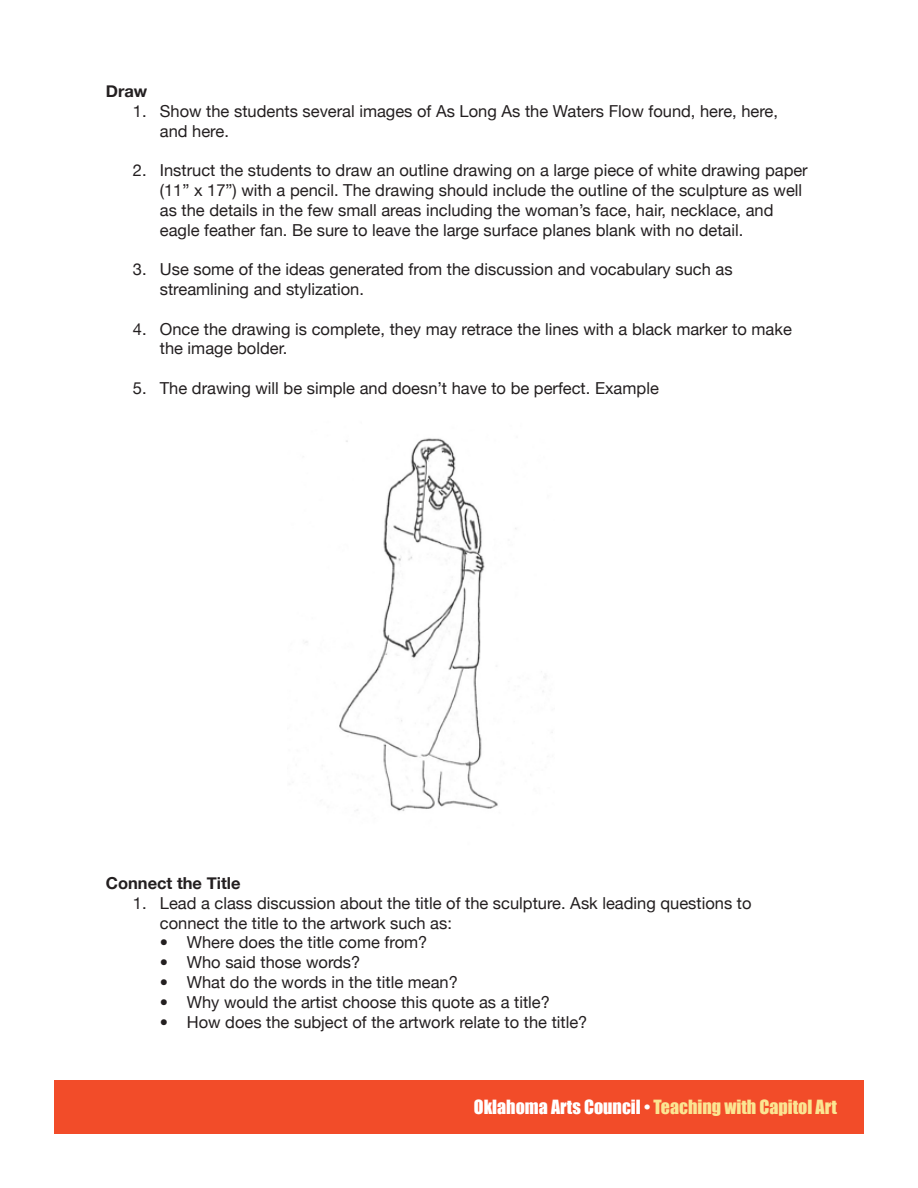
<style>
.page{position:relative;width:918px;height:1188px;background:#fff}
.page>*{position:absolute;margin:0;border:0;box-sizing:border-box;transform-origin:0 0}
.t1{font:18px "Impact";color:#fbe592}
.activities{font:16.5px/19.8px "Helvetica Neue";color:#231f20}
.activities-2{font:700 16.5px "Helvetica Neue";color:#231f20}
.s1{color:#fff}
</style>
<div class="page">
<div style="left:54px;top:1080px;width:810px;height:54px;background:#f24c29"></div>
<img style="left:305px;top:438px;width:248px;height:373px">
<p class="activities-2" style="left:106px;top:76px;width:43px">Draw</p>
<p class="activities" style="left:160px;top:100px;width:620px;text-indent:-27px">1. Show the students several images of As Long As the Waters Flow found, here, here, and here.</p>
<p class="activities" style="left:160px;top:159px;width:649px;text-indent:-27px">2. Instruct the students to draw an outline drawing on a large piece of white drawing paper (11” x 17”) with a pencil. The drawing should include the outline of the sculpture as well as the details in the few small areas including the woman’s face, hair, necklace, and eagle feather fan. Be sure to leave the large surface planes blank with no detail.</p>
<p class="activities" style="left:160px;top:258px;width:574px;text-indent:-27px">3. Use some of the ideas generated from the discussion and vocabulary such as streamlining and stylization.</p>
<p class="activities" style="left:160px;top:318px;width:634px;text-indent:-27px">4. Once the drawing is complete, they may retrace the lines with a black marker to make the image bolder.</p>
<p class="activities" style="left:133px;top:377px;width:528px">5. The drawing will be simple and doesn’t have to be perfect. Example</p>
<p class="activities-2" style="left:106px;top:868px;width:136px">Connect the Title</p>
<p class="activities" style="left:160px;top:892px;width:593px;text-indent:-27px">1. Lead a class discussion about the title of the sculpture. Ask leading questions to connect the title to the artwork such as:</p>
<p class="activities" style="left:160px;top:932px;width:269px">• Where does the title come from?</p>
<p class="activities" style="left:160px;top:951px;width:202px">• Who said those words?</p>
<p class="activities" style="left:160px;top:971px;width:300px">• What do the words in the title mean?</p>
<p class="activities" style="left:160px;top:991px;width:392px">• Why would the artist choose this quote as a title?</p>
<p class="activities" style="left:160px;top:1011px;width:429px">• How does the subject of the artwork relate to the title?</p>
<p class="t1" style="left:474px;top:1093px;width:365px"><span class="s1">Oklahoma Arts Council •</span> Teaching with Capitol Art</p>
</div>
